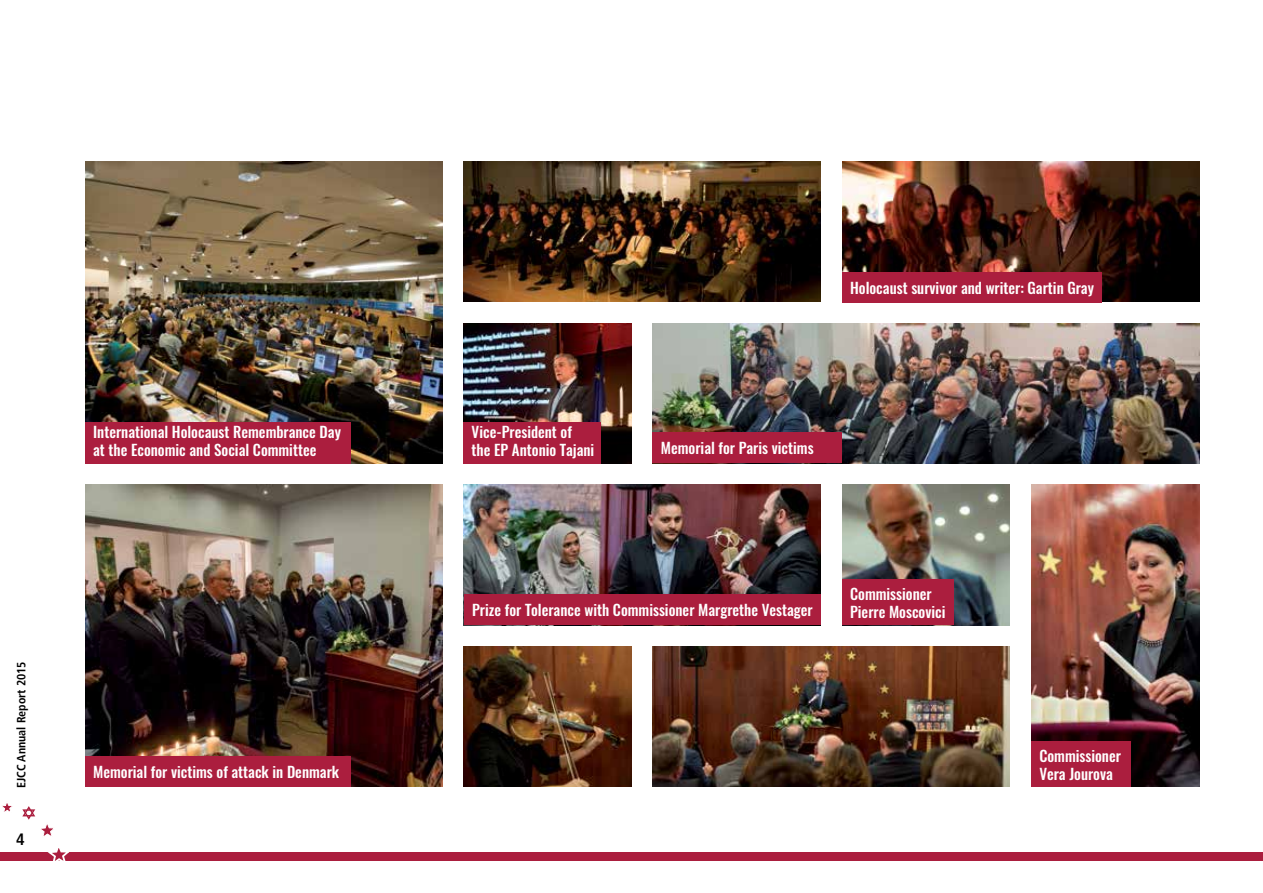
<style>
.page{position:relative;width:1263px;height:893px;background:#fff}
.page>*{position:absolute;margin:0;border:0;box-sizing:border-box;transform-origin:0 0}
.t1{font:700 condensed 16.5px "Frutiger LT Std";color:#000}
.t2{font:500 15px/18px "Oswald";color:#fff}
.t3{font:700 condensed 12px "Frutiger LT Std";color:#000}
</style>
<div class="page">
<div style="left:0;top:853px;width:1263px;height:8px;background:#ab1e3e"></div>
<svg style="left:22px;top:806px;width:51px;height:55px"></svg>
<svg style="left:2px;top:803px;width:10px;height:9px"></svg>
<img style="left:85px;top:162px;width:357px;height:301px">
<img style="left:653px;top:323px;width:546px;height:140px">
<img style="left:463px;top:646px;width:168px;height:141px">
<img style="left:463px;top:323px;width:168px;height:140px">
<img style="left:463px;top:485px;width:358px;height:140px">
<img style="left:1031px;top:485px;width:168px;height:302px">
<img style="left:463px;top:162px;width:358px;height:140px">
<img style="left:842px;top:485px;width:168px;height:140px">
<img style="left:85px;top:485px;width:357px;height:302px">
<img style="left:842px;top:162px;width:357px;height:140px">
<img style="left:653px;top:646px;width:357px;height:141px">
<div style="left:85px;top:422px;width:265px;height:41px;background:#ab1e3e"></div>
<div style="left:653px;top:432px;width:189px;height:31px;background:#ab1e3e"></div>
<div style="left:842px;top:579px;width:112px;height:46px;background:#ab1e3e"></div>
<div style="left:1031px;top:741px;width:100px;height:46px;background:#ab1e3e"></div>
<div style="left:842px;top:273px;width:260px;height:30px;background:#ab1e3e"></div>
<div style="left:464px;top:594px;width:357px;height:31px;background:#ab1e3e"></div>
<div style="left:463px;top:422px;width:138px;height:41px;background:#ab1e3e"></div>
<div style="left:85px;top:756px;width:265px;height:31px;background:#ab1e3e"></div>
<p class="t2" style="left:93px;top:424px;width:249px">International Holocaust Remembrance Day at the Economic and Social Committee</p>
<p class="t3" style="left:14px;top:788px;width:128px;rotate:-90deg">EJCC Annual Report 2015</p>
<p class="t1" style="left:16px;top:829px;width:10px">4</p>
<p class="t2" style="left:93px;top:763px;width:247px">Memorial for victims of attack in Denmark</p>
<p class="t2" style="left:850px;top:279px;width:245px">Holocaust survivor and writer: Gartin Gray</p>
<p class="t2" style="left:472px;top:424px;width:124px">Vice-President of the EP Antonio Tajani</p>
<p class="t2" style="left:661px;top:439px;width:154px">Memorial for Paris victims</p>
<p class="t2" style="left:472px;top:601px;width:342px">Prize for Tolerance with Commissioner Margrethe Vestager</p>
<p class="t2" style="left:850px;top:585px;width:97px">Commissioner<br>Pierre Moscovici</p>
<p class="t2" style="left:1039px;top:747px;width:83px">Commissioner<br>Vera Jourova</p>
</div>
